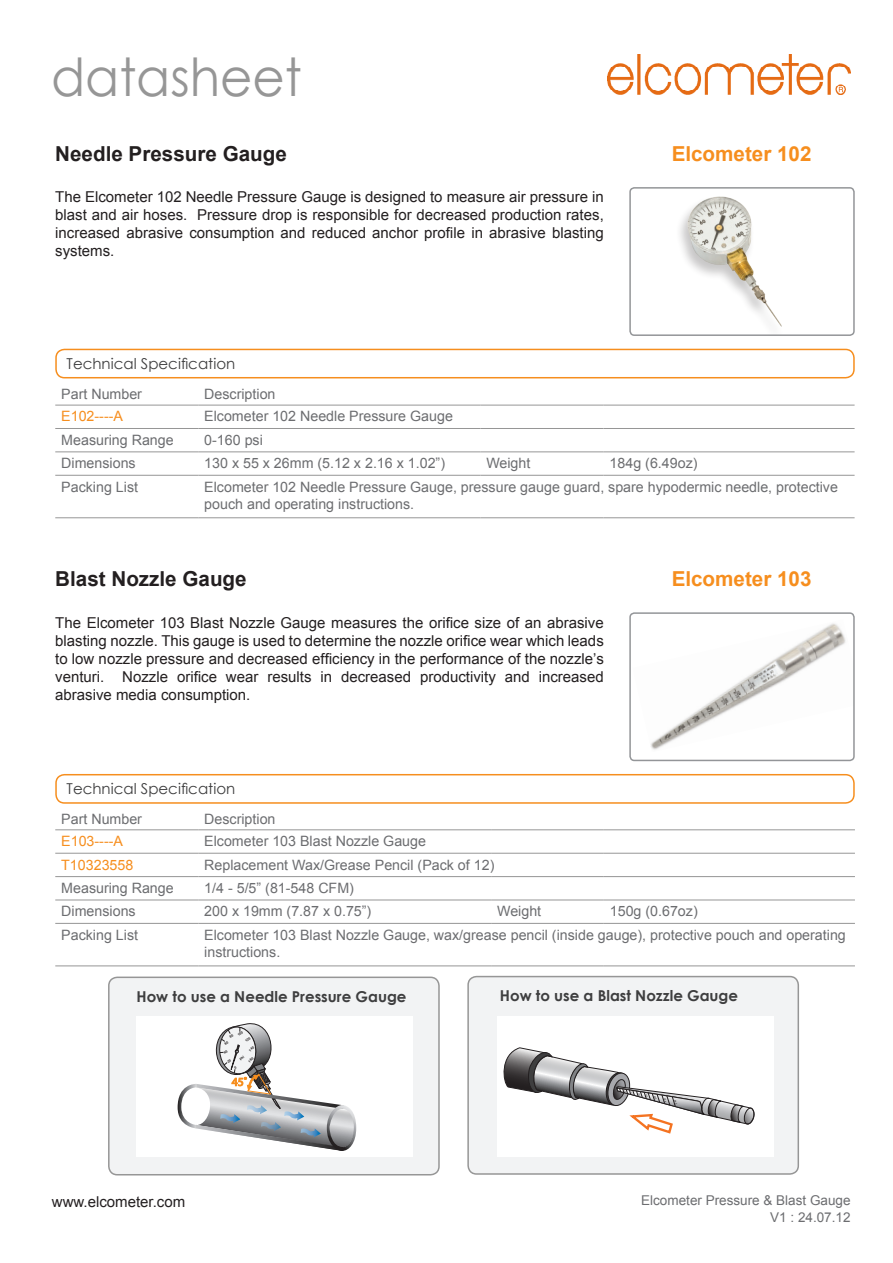
<style>
.page{position:relative;width:893px;height:1263px;background:#fff}
.page>*{position:absolute;margin:0;border:0;box-sizing:border-box;transform-origin:0 0}
.t1{font:52.5px "Century Gothic";color:#969696;scale:.95 1}
.t2{font:700 20.7px "Arial";color:#231f20}
.t3{font:700 20.7px "Arial";color:#f68e1e}
.t4{font:15px/18px "Arial";color:#231f20;text-align:justify}
.t5{font:700 15px "Century Gothic";color:#3e3e3f}
.t6{font:15px "Century Gothic";color:#3e3e3f}
.t7{font:14.25px/17.1px "Arial";color:#6c6d70}
.t8{font:14.25px "Arial";color:#f68e1e}
.t9{font:13.5px/16.2px "Arial";color:#6c6d70;text-align:right}
</style>
<div class="page">
<img style="left:607px;top:54px;width:244px;height:41px">
<div style="left:468px;top:976px;width:330px;height:198px;background:#f2f3f4;border-radius:9px"></div>
<div style="left:467px;top:976px;width:332px;height:199px;border:2px solid #969696;border-radius:9px"></div>
<div style="left:675px;top:195px;width:110px;height:140px;background:#231f20;opacity:.25"></div>
<img style="left:687px;top:196px;width:95px;height:131px">
<div style="left:629px;top:187px;width:226px;height:149px;border:2px solid #939598;border-radius:4px"></div>
<div style="left:55px;top:349px;width:800px;height:29px;border:2px solid #f68e1e;border-radius:9px"></div>
<hr style="left:55px;top:405px;width:143px;height:1px;background:#969696">
<hr style="left:198px;top:405px;width:282px;height:1px;background:#969696">
<hr style="left:480px;top:405px;width:124px;height:1px;background:#969696">
<hr style="left:604px;top:405px;width:251px;height:1px;background:#969696">
<hr style="left:55px;top:475px;width:143px;height:1px;background:#969696">
<hr style="left:198px;top:475px;width:282px;height:1px;background:#969696">
<hr style="left:480px;top:475px;width:124px;height:1px;background:#969696">
<hr style="left:604px;top:475px;width:251px;height:1px;background:#969696">
<hr style="left:55px;top:517px;width:143px;height:1px;background:#969696">
<hr style="left:198px;top:517px;width:282px;height:1px;background:#969696">
<hr style="left:480px;top:517px;width:124px;height:1px;background:#969696">
<hr style="left:604px;top:517px;width:251px;height:1px;background:#969696">
<hr style="left:55px;top:428px;width:143px;height:1px;background:#969696">
<hr style="left:198px;top:428px;width:282px;height:1px;background:#969696">
<hr style="left:480px;top:428px;width:124px;height:1px;background:#969696">
<hr style="left:604px;top:428px;width:251px;height:1px;background:#969696">
<hr style="left:55px;top:452px;width:143px;height:1px;background:#969696">
<hr style="left:198px;top:452px;width:282px;height:1px;background:#969696">
<hr style="left:480px;top:452px;width:124px;height:1px;background:#969696">
<hr style="left:604px;top:452px;width:251px;height:1px;background:#969696">
<img style="left:651px;top:623px;width:195px;height:127px">
<div style="left:629px;top:612px;width:226px;height:149px;border:2px solid #939598;border-radius:4px"></div>
<div style="left:55px;top:774px;width:800px;height:30px;border:2px solid #f68e1e;border-radius:9px"></div>
<hr style="left:55px;top:829px;width:143px;height:1px;background:#969696">
<hr style="left:198px;top:829px;width:293px;height:1px;background:#969696">
<hr style="left:491px;top:829px;width:113px;height:1px;background:#969696">
<hr style="left:604px;top:829px;width:251px;height:1px;background:#969696">
<hr style="left:55px;top:853px;width:143px;height:1px;background:#969696">
<hr style="left:198px;top:853px;width:293px;height:1px;background:#969696">
<hr style="left:491px;top:853px;width:113px;height:1px;background:#969696">
<hr style="left:604px;top:853px;width:251px;height:1px;background:#969696">
<hr style="left:55px;top:876px;width:143px;height:1px;background:#969696">
<hr style="left:198px;top:876px;width:293px;height:1px;background:#969696">
<hr style="left:491px;top:876px;width:113px;height:1px;background:#969696">
<hr style="left:604px;top:876px;width:251px;height:1px;background:#969696">
<hr style="left:55px;top:900px;width:143px;height:1px;background:#969696">
<hr style="left:198px;top:900px;width:293px;height:1px;background:#969696">
<hr style="left:491px;top:900px;width:113px;height:1px;background:#969696">
<hr style="left:604px;top:900px;width:251px;height:1px;background:#969696">
<hr style="left:55px;top:923px;width:143px;height:1px;background:#969696">
<hr style="left:198px;top:923px;width:293px;height:1px;background:#969696">
<hr style="left:491px;top:923px;width:113px;height:1px;background:#969696">
<hr style="left:604px;top:923px;width:251px;height:1px;background:#969696">
<hr style="left:55px;top:966px;width:143px;height:1px;background:#969696">
<hr style="left:198px;top:966px;width:293px;height:1px;background:#969696">
<hr style="left:491px;top:966px;width:113px;height:1px;background:#969696">
<hr style="left:604px;top:966px;width:251px;height:1px;background:#969696">
<div style="left:109px;top:977px;width:330px;height:198px;background:#f2f3f4;border-radius:9px"></div>
<div style="left:108px;top:976px;width:332px;height:199px;border:2px solid #969696;border-radius:9px"></div>
<div style="left:497px;top:1016px;width:277px;height:141px;background:#fff"></div>
<div style="left:136px;top:1016px;width:276px;height:141px;background:#fff"></div>
<svg style="left:503px;top:1047px;width:252px;height:87px"></svg>
<svg style="left:178px;top:1023px;width:179px;height:128px"></svg>
<h1 class="t1" style="left:51px;top:40px;width:265px">datasheet</h1>
<h2 class="t2" style="left:55px;top:140px;width:233px">Needle Pressure Gauge</h2>
<p class="t4" style="left:55px;top:188px;width:550px">The Elcometer 102 Needle Pressure Gauge is designed to measure air pressure in blast and air hoses. Pressure drop is responsible for decreased production rates, increased abrasive consumption and reduced anchor profile in abrasive blasting systems.</p>
<h2 class="t3" style="left:672px;top:140px;width:141px">Elcometer 102</h2>
<p class="t6" style="left:67px;top:353px;width:170px">Technical Specification</p>
<p class="t7" style="left:61px;top:386px;width:82px">Part Number</p>
<p class="t7" style="left:204px;top:386px;width:73px">Description</p>
<p class="t8" style="left:61px;top:407px;width:63px">E102----A</p>
<p class="t7" style="left:204px;top:408px;width:250px">Elcometer 102 Needle Pressure Gauge</p>
<p class="t7" style="left:61px;top:431px;width:114px">Measuring Range</p>
<p class="t7" style="left:204px;top:431px;width:60px">0-160 psi</p>
<p class="t7" style="left:61px;top:455px;width:76px">Dimensions</p>
<p class="t7" style="left:204px;top:455px;width:242px">130 x 55 x 26mm (5.12 x 2.16 x 1.02”)</p>
<p class="t7" style="left:486px;top:455px;width:46px">Weight</p>
<p class="t7" style="left:610px;top:455px;width:89px">184g (6.49oz)</p>
<p class="t7" style="left:61px;top:478px;width:78px">Packing List</p>
<p class="t7" style="left:204px;top:478px;width:635px">Elcometer 102 Needle Pressure Gauge, pressure gauge guard, spare hypodermic needle, protective pouch and operating instructions.</p>
<h2 class="t2" style="left:55px;top:565px;width:193px">Blast Nozzle Gauge</h2>
<p class="t4" style="left:55px;top:613px;width:550px">The Elcometer 103 Blast Nozzle Gauge measures the orifice size of an abrasive blasting nozzle. This gauge is used to determine the nozzle orifice wear which leads to low nozzle pressure and decreased efficiency in the performance of the nozzle’s venturi. Nozzle orifice wear results in decreased productivity and increased abrasive media consumption.</p>
<h2 class="t3" style="left:672px;top:565px;width:141px">Elcometer 103</h2>
<p class="t6" style="left:67px;top:778px;width:170px">Technical Specification</p>
<p class="t7" style="left:61px;top:810px;width:82px">Part Number</p>
<p class="t7" style="left:204px;top:810px;width:73px">Description</p>
<p class="t8" style="left:61px;top:832px;width:63px">E103----A</p>
<p class="t7" style="left:204px;top:833px;width:223px">Elcometer 103 Blast Nozzle Gauge</p>
<p class="t8" style="left:61px;top:855px;width:74px">T10323558</p>
<p class="t7" style="left:204px;top:856px;width:292px">Replacement Wax/Grease Pencil (Pack of 12)</p>
<p class="t7" style="left:61px;top:879px;width:114px">Measuring Range</p>
<p class="t7" style="left:204px;top:879px;width:151px">1/4 - 5/5” (81-548 CFM)</p>
<p class="t7" style="left:61px;top:903px;width:76px">Dimensions</p>
<p class="t7" style="left:204px;top:903px;width:169px">200 x 19mm (7.87 x 0.75”)</p>
<p class="t7" style="left:497px;top:903px;width:46px">Weight</p>
<p class="t7" style="left:610px;top:903px;width:89px">150g (0.67oz)</p>
<p class="t7" style="left:61px;top:926px;width:78px">Packing List</p>
<p class="t7" style="left:204px;top:926px;width:643px">Elcometer 103 Blast Nozzle Gauge, wax/grease pencil (inside gauge), protective pouch and operating instructions.</p>
<p class="t5" style="left:136px;top:985px;width:271px">How to use a Needle Pressure Gauge</p>
<p class="t5" style="left:500px;top:984px;width:240px">How to use a Blast Nozzle Gauge</p>
<p class="t4" style="left:52px;top:1192px;width:135px">www.elcometer.com</p>
<p class="t9" style="left:641px;top:1193px;width:211px">Elcometer Pressure &amp; Blast Gauge<br>V1 : 24.07.12</p>
</div>
